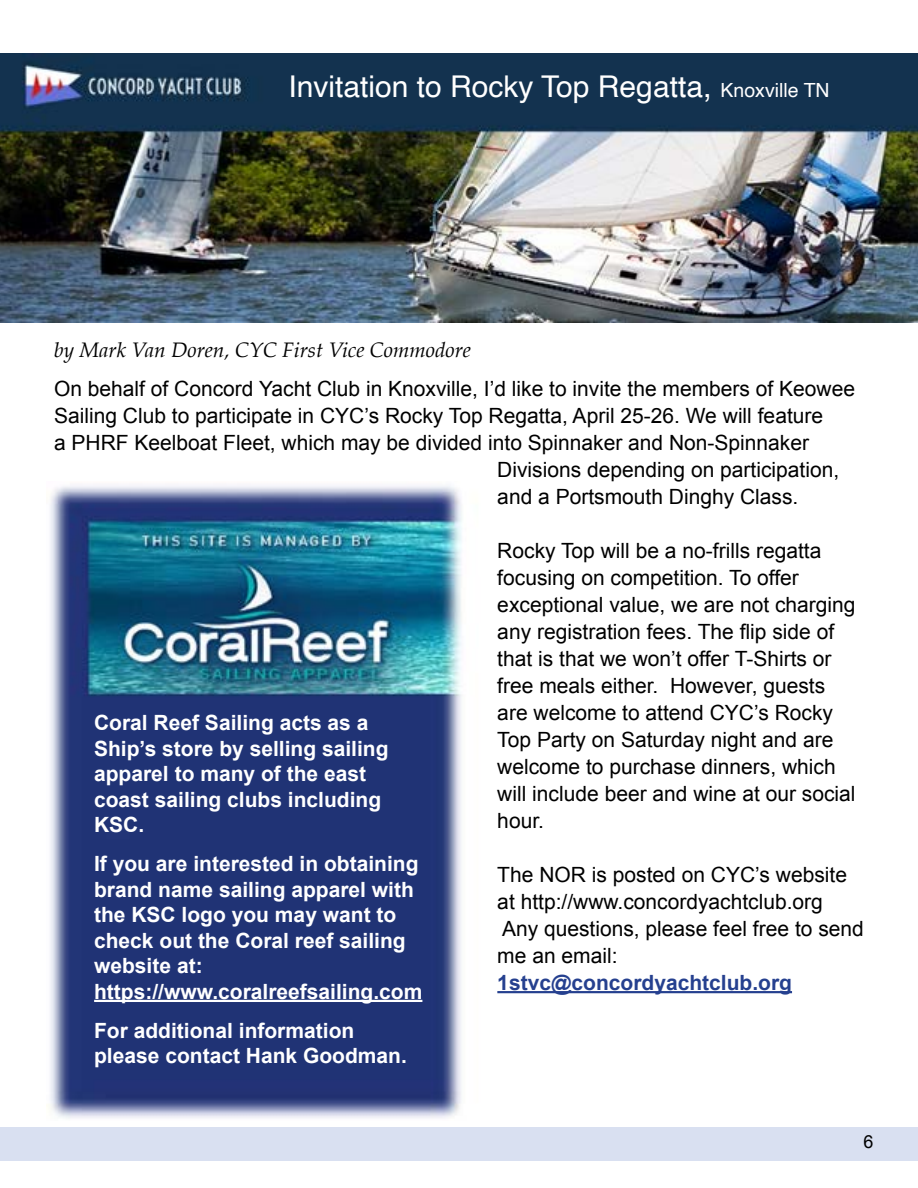
<style>
.page{position:relative;width:918px;height:1188px;background:#fff}
.page>*{position:absolute;margin:0;border:0;box-sizing:border-box;transform-origin:0 0}
.t1{font:30px "Helvetica";color:#fff}
.t2{font:21px/27px "Arial";color:#000}
.t3{font:700 21px/25.5px "Arial";color:#fff}
.t4{font:italic 21px "Palatino";color:#000}
.t5{font:700 21px "Arial";color:#25408f}
.t6{font:18px "Arial";color:#000}
.s1{font-size:31.5px}
.s2{font-size:19.5px}
</style>
<div class="page">
<div style="left:0;top:1128px;width:918px;height:33px;background:#d9e0f1"></div>
<img style="left:0;top:54px;width:918px;height:268px">
<hr style="left:497px;top:991px;width:295px;height:2px;background:#25408f">
<img style="left:46px;top:486px;width:416px;height:633px">
<hr style="left:94px;top:1000px;width:328px;height:2px;background:#fff">
<h1 class="t1" style="left:288px;top:63px;width:543px">Invitation to Rocky Top Regatta<span class="s1">,</span> <span class="s2">Knoxville TN</span></h1>
<p class="t4" style="left:54px;top:332px;width:418px">by Mark Van Doren, CYC First Vice Commodore</p>
<p class="t2" style="left:54px;top:375px;width:803px">On behalf of Concord Yacht Club in Knoxville, I’d like to invite the members of Keowee</p>
<p class="t2" style="left:54px;top:402px;width:771px">Sailing Club to participate in CYC’s Rocky Top Regatta, April 25-26. We will feature</p>
<p class="t2" style="left:54px;top:429px;width:757px">a PHRF Keelboat Fleet, which may be divided into Spinnaker and Non-Spinnaker</p>
<p class="t2" style="left:497px;top:456px;width:343px">Divisions depending on participation,</p>
<p class="t2" style="left:497px;top:483px;width:303px">and a Portsmouth Dinghy Class.</p>
<p class="t2" style="left:497px;top:537px;width:360px">Rocky Top will be a no-frills regatta focusing on competition. To offer exceptional value, we are not charging any registration fees. The flip side of that is that we won’t offer T-Shirts or free meals either. However, guests are welcome to attend CYC’s Rocky Top Party on Saturday night and are welcome to purchase dinners, which will include beer and wine at our social hour.</p>
<p class="t2" style="left:497px;top:861px;width:368px">The NOR is posted on CYC’s website at http://www.concordyachtclub.org<br>Any questions, please feel free to send me an email:</p>
<p class="t5" style="left:497px;top:969px;width:296px">1stvc@concordyachtclub.org</p>
<p class="t3" style="left:94px;top:711px;width:296px">Coral Reef Sailing acts as a<br>Ship’s store by selling sailing apparel to many of the east coast sailing clubs including<br>KSC.</p>
<p class="t3" style="left:94px;top:852px;width:330px">If you are interested in obtaining brand name sailing apparel with the KSC logo you may want to check out the Coral reef sailing website at: https://www.coralreefsailing.com</p>
<p class="t3" style="left:94px;top:1018px;width:314px">For additional information please contact Hank Goodman.</p>
<p class="t6" style="left:864px;top:1130px;width:12px">6</p>
</div>
